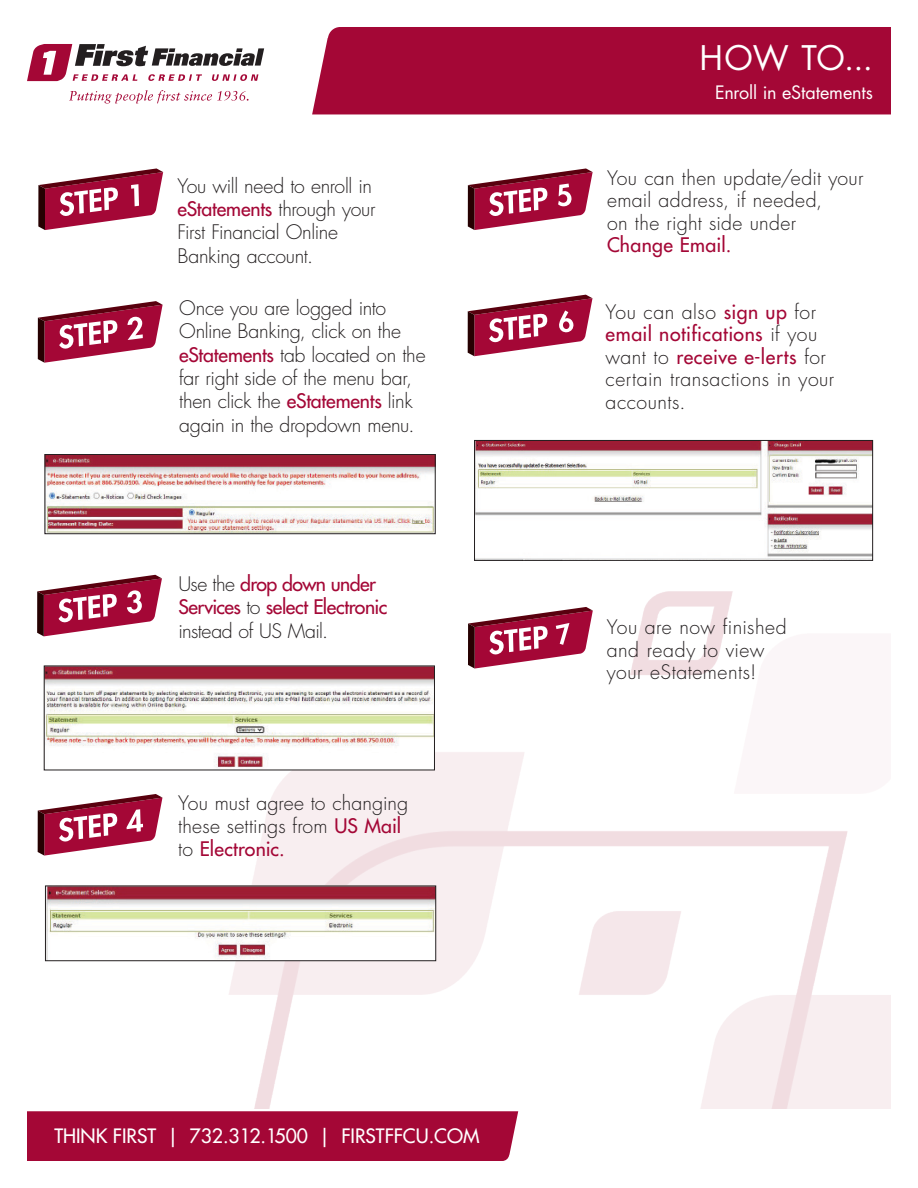
<style>
.page{position:relative;width:918px;height:1188px;background:#fff}
.page>*{position:absolute;margin:0;border:0;box-sizing:border-box;transform-origin:0 0}
.t1{font:33px "Futura Std";color:#fff}
.t2{font:300 19.5px/23.4px "Futura Std";color:#231f20}
.t3{font:300 19.5px/22.5px "Futura Std";letter-spacing:.025em;color:#231f20}
.t4{font:300 19.5px/22.5px "Futura Std";letter-spacing:.02em;color:#231f20}
.t5{font:300 19.5px/23.4px "Futura Std";letter-spacing:-.02em;color:#231f20}
.t6{font:500 19.5px/23.4px "Futura Std";letter-spacing:-.025em;color:#a40736}
.t7{font:500 19.35px "Futura Std";color:#fff}
.t8{font:18px "Futura Std";letter-spacing:-.01em;color:#fff}
.s1{font-weight:500;color:#a40736}
.s2{font-weight:300;color:#231f20}
</style>
<div class="page">
<img style="left:202px;top:591px;width:689px;height:517px">
<svg style="left:27px;top:44px;width:237px;height:37px"></svg>
<svg style="left:69px;top:90px;width:180px;height:13px"></svg>
<div style="left:312px;top:27px;width:579px;height:87px;background:#a40736"></div>
<div style="left:27px;top:1111px;width:491px;height:50px;background:#a40736"></div>
<svg style="left:38px;top:301px;width:125px;height:62px"></svg>
<img style="left:47px;top:456px;width:387px;height:76px">
<div style="left:45px;top:454px;width:391px;height:80px;border:1px solid #231f20"></div>
<img style="left:46px;top:668px;width:387px;height:100px">
<svg style="left:37px;top:575px;width:125px;height:61px"></svg>
<img style="left:47px;top:888px;width:387px;height:71px">
<div style="left:45px;top:886px;width:391px;height:75px;border:1px solid #231f20"></div>
<img style="left:476px;top:442px;width:395px;height:117px">
<div style="left:474px;top:440px;width:399px;height:121px;border:1px solid #231f20"></div>
<svg style="left:38px;top:168px;width:125px;height:62px"></svg>
<svg style="left:38px;top:794px;width:124px;height:62px"></svg>
<svg style="left:468px;top:168px;width:125px;height:62px"></svg>
<svg style="left:468px;top:295px;width:125px;height:61px"></svg>
<svg style="left:468px;top:607px;width:125px;height:62px"></svg>
<p class="t5" style="left:178px;top:174px;width:199px">You will need to enroll in <span class="s1">eStatements</span> through your<br>First Financial Online<br>Banking account.</p>
<p class="t2" style="left:179px;top:297px;width:248px">Once you are logged into<br>Online Banking, click on the <span class="s1">eStatements</span> tab located on the far right side of the menu bar, then click the <span class="s1">eStatements</span> link again in the dropdown menu.</p>
<p class="t6" style="left:178px;top:572px;width:211px"><span class="s2">Use the</span> drop down under<br>Services <span class="s2">to</span> select Electronic <span class="s2">instead of US Mail.</span></p>
<p class="t2" style="left:178px;top:791px;width:231px">You must agree to changing these settings from <span class="s1">US Mail </span>to <span class="s1">Electronic.</span></p>
<p class="t7" style="left:54px;top:1124px;width:427px">THINK FIRST | 732.312.1500 | FIRSTFFCU.COM</p>
<p class="t1" style="left:700px;top:37px;width:175px">HOW TO...</p>
<p class="t8" style="left:715px;top:80px;width:159px">Enroll in eStatements</p>
<p class="t4" style="left:607px;top:167px;width:258px">You can then update/edit your email address, if needed,<br>on the right side under<br><span class="s1">Change Email.</span></p>
<p class="t3" style="left:606px;top:301px;width:230px">You can also <span class="s1">sign up</span> for <span class="s1">email notifications</span> if you want to <span class="s1">receive e-lerts</span> for certain transactions in your accounts.</p>
<p class="t3" style="left:607px;top:617px;width:182px">You are now finished and ready to view your eStatements!</p>
</div>
